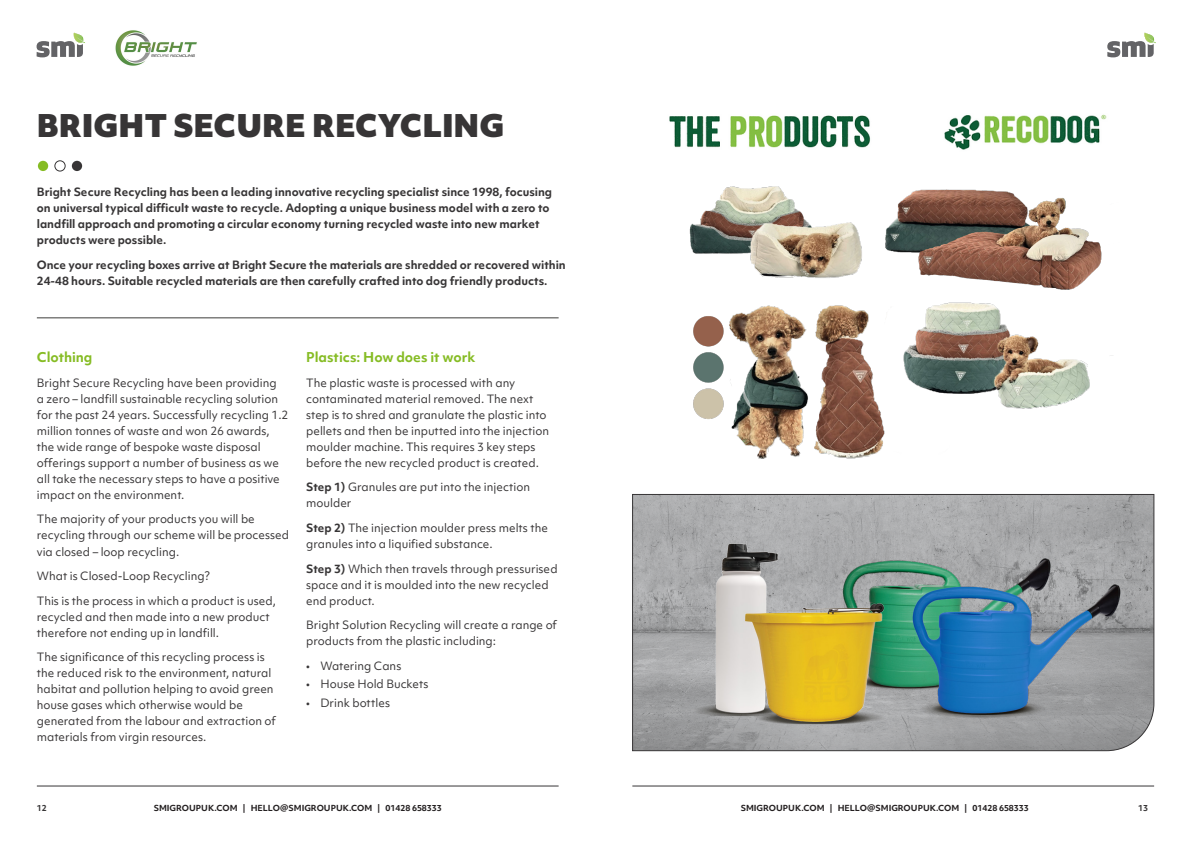
<style>
.page{position:relative;width:1191px;height:842px;background:#fff}
.page>*{position:absolute;margin:0;border:0;box-sizing:border-box;transform-origin:0 0}
.Page_title{font:900 30px "Objektiv Mk 1";color:#373536}
.Body_on_white{font:700 13px "Objektiv Mk 1";color:#86bc24}
.Body_on_white-2{font:11px/16px "Objektiv Mk 1";color:#373536}
.Body_on_white-3{font:700 11px/16px "Objektiv Mk 1";color:#373536}
.t1{font:700 8px "Objektiv Mk 1";color:#231f20}
.t2{font:700 8px "Objektiv Mk 1";color:#373536}
.s1{font-weight:700}
</style>
<div class="page">
<svg style="left:1107px;top:32px;width:49px;height:26px"></svg>
<hr style="left:632px;top:786px;width:522px;height:1px;background:#373536">
<svg style="left:36px;top:32px;width:49px;height:26px"></svg>
<hr style="left:37px;top:786px;width:521px;height:1px;background:#373536">
<div style="left:38px;top:161px;width:10px;height:10px;background:#86bc24;border-radius:50%"></div>
<div style="left:55px;top:161px;width:10px;height:10px;border:1px solid #373536;border-radius:50%"></div>
<div style="left:72px;top:161px;width:10px;height:10px;background:#373536;border-radius:50%"></div>
<hr style="left:37px;top:318px;width:521px;height:1px;background:#3d3d3b">
<img style="left:669px;top:115px;width:201px;height:16px">
<img style="left:948px;top:114px;width:159px;height:17px">
<img style="left:674px;top:131px;width:439px;height:328px">
<svg style="left:632px;top:494px;width:522px;height:257px;background:#a1a1a2"></svg>
<img style="left:833px;top:543px;width:297px;height:194px">
<img style="left:645px;top:516px;width:268px;height:212px">
<img style="left:115px;top:30px;width:82px;height:36px">
<p class="Page_title" style="left:37px;top:104px;width:469px">BRIGHT SECURE RECYCLING</p>
<p class="Body_on_white-3" style="left:37px;top:184px;width:517px">Bright Secure Recycling has been a leading innovative recycling specialist since 1998, focusing on universal typical difficult waste to recycle. Adopting a unique business model with a zero to landfill approach and promoting a circular economy turning recycled waste into new market products were possible.</p>
<p class="Body_on_white-3" style="left:37px;top:256px;width:530px">Once your recycling boxes arrive at Bright Secure the materials are shredded or recovered within<br>24-48 hours. Suitable recycled materials are then carefully crafted into dog friendly products.</p>
<p class="Body_on_white" style="left:37px;top:348px;width:57px">Clothing</p>
<p class="Body_on_white-2" style="left:37px;top:375px;width:253px">Bright Secure Recycling have been providing<br>a zero – landfill sustainable recycling solution for the past 24 years. Successfully recycling 1.2 million tonnes of waste and won 26 awards, the wide range of bespoke waste disposal offerings support a number of business as we all take the necessary steps to have a positive impact on the environment.</p>
<p class="Body_on_white-2" style="left:37px;top:511px;width:254px">The majority of your products you will be recycling through our scheme will be processed via closed – loop recycling.</p>
<p class="Body_on_white-2" style="left:37px;top:568px;width:174px">What is Closed-Loop Recycling?</p>
<p class="Body_on_white-2" style="left:37px;top:592px;width:241px">This is the process in which a product is used, recycled and then made into a new product therefore not ending up in landfill.</p>
<p class="Body_on_white-2" style="left:37px;top:649px;width:240px">The significance of this recycling process is the reduced risk to the environment, natural habitat and pollution helping to avoid green house gases which otherwise would be generated from the labour and extraction of materials from virgin resources.</p>
<p class="Body_on_white" style="left:306px;top:348px;width:171px">Plastics: How does it work</p>
<p class="Body_on_white-2" style="left:306px;top:375px;width:244px">The plastic waste is processed with any contaminated material removed. The next step is to shred and granulate the plastic into pellets and then be inputted into the injection moulder machine. This requires 3 key steps before the new recycled product is created.</p>
<p class="Body_on_white-2" style="left:306px;top:479px;width:225px"><span class="s1">Step 1)</span> Granules are put into the injection moulder</p>
<p class="Body_on_white-2" style="left:306px;top:520px;width:243px"><span class="s1">Step 2)</span> The injection moulder press melts the granules into a liquified substance.</p>
<p class="Body_on_white-2" style="left:306px;top:560px;width:253px"><span class="s1">Step 3)</span> Which then travels through pressurised space and it is moulded into the new recycled end product.</p>
<p class="Body_on_white-2" style="left:306px;top:617px;width:252px">Bright Solution Recycling will create a range of products from the plastic including:</p>
<p class="Body_on_white-2" style="left:306px;top:657px;width:97px">• Watering Cans</p>
<p class="Body_on_white-2" style="left:306px;top:676px;width:124px">• House Hold Buckets</p>
<p class="Body_on_white-2" style="left:306px;top:695px;width:85px">• Drink bottles</p>
<p class="t2" style="left:37px;top:802px;width:11px">12</p>
<p class="t1" style="left:740px;top:802px;width:290px">SMIGROUPUK.COM | HELLO@SMIGROUPUK.COM | 01428 658333</p>
<p class="t2" style="left:1138px;top:802px;width:11px">13</p>
<p class="t1" style="left:154px;top:802px;width:290px">SMIGROUPUK.COM | HELLO@SMIGROUPUK.COM | 01428 658333</p>
</div>
